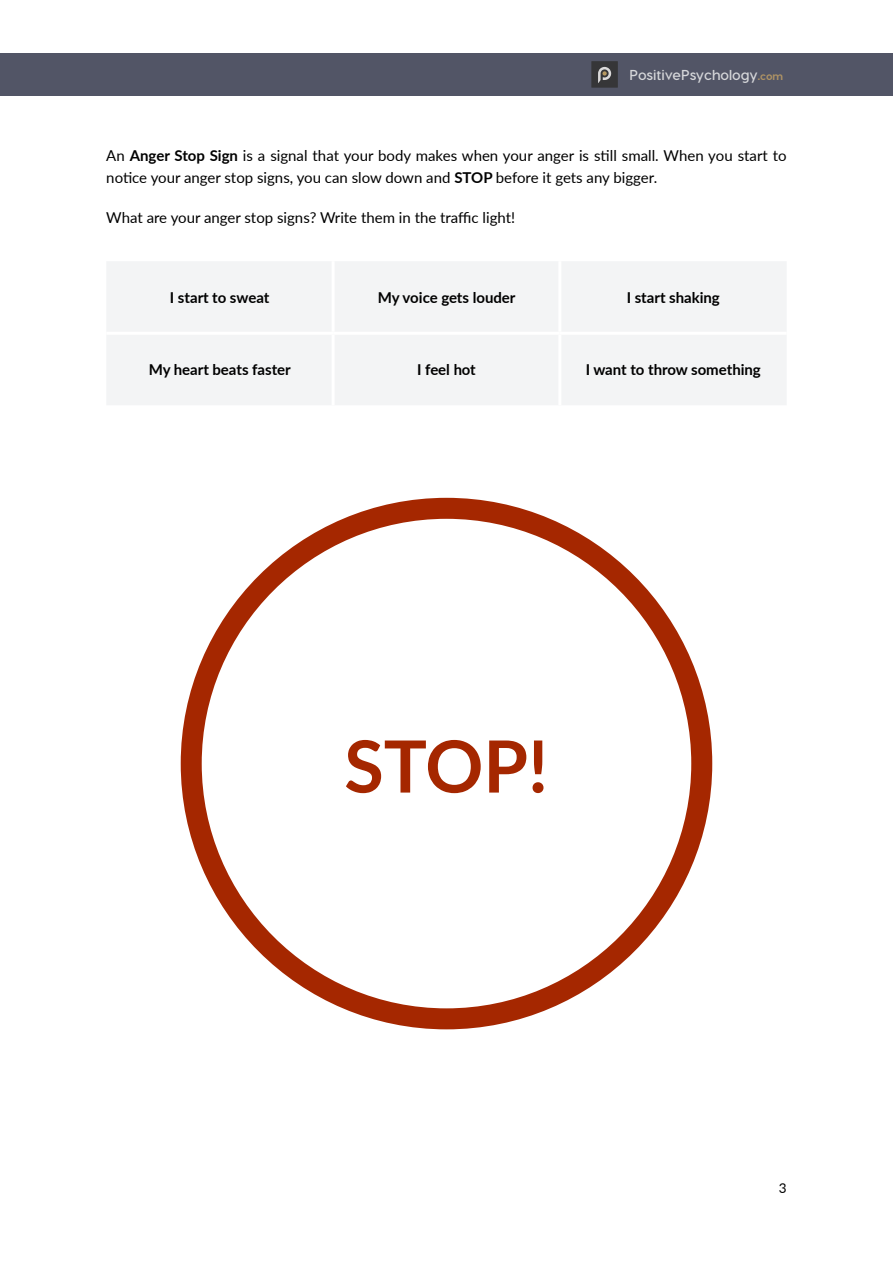
<style>
.page{position:relative;width:893px;height:1263px;background:#fff}
.page>*{position:absolute;margin:0;border:0;box-sizing:border-box;transform-origin:0 0}
.t1{font:700 72px "Lato";color:#a52700}
.t2{font:15px/22.5px "Lato";color:#000}
.t3{font:700 15px "Lato";letter-spacing:-.005em;color:#000}
.t4{font:700 14.4px "Visby CF";color:#d6d7da}
.t5{font:13.5px "Lato";color:#000}
.s1{font-weight:800;font-size:10.8px;color:#af9364}
.s2{font-weight:700}
</style>
<div class="page">
<div style="left:0;top:53px;width:893px;height:43px;background:#525566"></div>
<div style="left:591px;top:61px;width:27px;height:27px;background:#363638"></div>
<svg style="left:598px;top:67px;width:13px;height:16px"></svg>
<div style="left:107px;top:262px;width:679px;height:143px;background:#f3f4f5"></div>
<hr style="left:332px;top:261px;width:3px;height:71px;background:#fff">
<hr style="left:558px;top:261px;width:3px;height:71px;background:#fff">
<hr style="left:106px;top:332px;width:227px;height:3px;background:#fff">
<hr style="left:333px;top:332px;width:227px;height:3px;background:#fff">
<hr style="left:332px;top:335px;width:3px;height:70px;background:#fff">
<hr style="left:560px;top:332px;width:227px;height:3px;background:#fff">
<hr style="left:558px;top:335px;width:3px;height:70px;background:#fff">
<div style="left:181px;top:498px;width:531px;height:531px;border:21px solid #a52700;border-radius:50%"></div>
<p class="t4" style="left:629px;top:66px;width:155px">PositivePsychology<span class="s1">.com</span></p>
<p class="t2" style="left:106px;top:144px;width:682px">An <span class="s2">Anger Stop Sign</span> is a signal that your body makes when your anger is still small. When you start to notice your anger stop signs, you can slow down and <span class="s2">STOP</span> before it gets any bigger.</p>
<p class="t2" style="left:106px;top:206px;width:410px">What are your anger stop signs? Write them in the traffic light!</p>
<p class="t3" style="left:170px;top:287px;width:101px">I start to sweat</p>
<p class="t3" style="left:378px;top:287px;width:139px">My voice gets louder</p>
<p class="t3" style="left:627px;top:287px;width:95px">I start shaking</p>
<p class="t3" style="left:149px;top:359px;width:143px">My heart beats faster</p>
<p class="t3" style="left:417px;top:359px;width:60px">I feel hot</p>
<p class="t3" style="left:586px;top:359px;width:177px">I want to throw something</p>
<h1 class="t1" style="left:344px;top:713px;width:205px">STOP!</h1>
<p class="t5" style="left:779px;top:1178px;width:9px">3</p>
</div>
